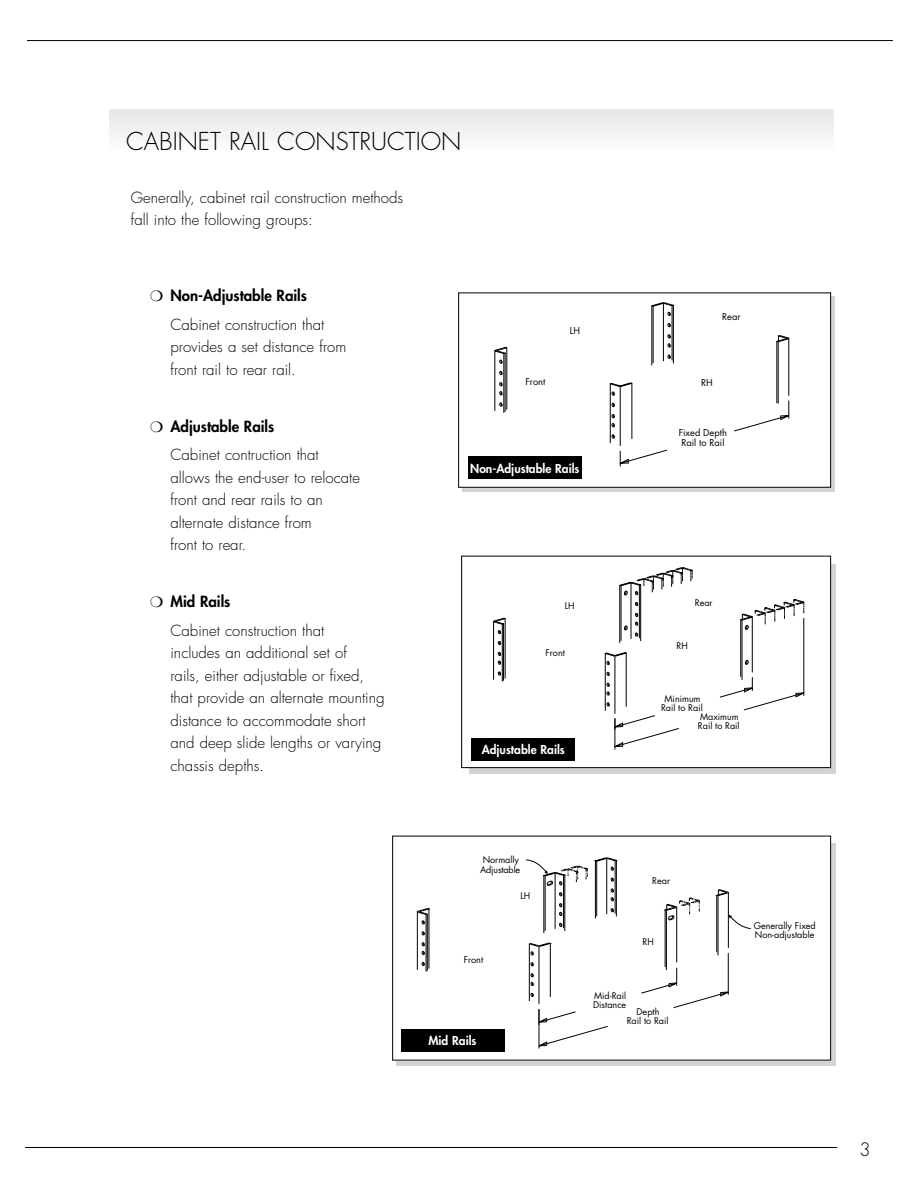
<style>
.page{position:relative;width:918px;height:1188px;background:#fff}
.page>*{position:absolute;margin:0;border:0;box-sizing:border-box;transform-origin:0 0}
.t1{font:300 24px "Futura";color:#000}
.t2{font:300 18px "Futura";color:#000}
.t3{font:300 15px/22.5px "Futura";color:#000}
.t4{font:800 12px "Futura";color:#fff}
.t5{font:9.3px/9.9px "Futura";color:#000}
.t6{font:9px/9px "Futura";color:#000}
.s1{font-weight:800}
</style>
<div class="page">
<hr style="left:27px;top:40px;width:866px;height:1px;background:#000">
<hr style="left:25px;top:1147px;width:812px;height:1px;background:#000">
<div style="left:462px;top:297px;width:373px;height:195px;background:#d1d3d4"></div>
<div style="left:469px;top:564px;width:367px;height:209px;background:linear-gradient(to right,#c3c5c6,#c4c6c7)"></div>
<svg style="left:396px;top:844px;width:439px;height:222px;background:#c1c2c3"></svg>
<div style="left:459px;top:293px;width:372px;height:194px;background:#fff"></div>
<hr style="left:505px;top:353px;width:1px;height:59px;background:#000">
<hr style="left:504px;top:354px;width:1px;height:58px;background:#000">
<hr style="left:507px;top:348px;width:1px;height:61px;background:#000">
<hr style="left:495px;top:351px;width:1px;height:60px;background:#000">
<svg style="left:494px;top:347px;width:14px;height:48px"></svg>
<svg style="left:499px;top:402px;width:4px;height:5px"></svg>
<hr style="left:632px;top:383px;width:1px;height:56px;background:#000">
<hr style="left:610px;top:384px;width:1px;height:59px;background:#000">
<svg style="left:610px;top:382px;width:23px;height:14px"></svg>
<svg style="left:612px;top:403px;width:3px;height:4px"></svg>
<svg style="left:612px;top:414px;width:3px;height:13px"></svg>
<svg style="left:612px;top:434px;width:3px;height:5px"></svg>
<hr style="left:672px;top:306px;width:1px;height:54px;background:#000">
<hr style="left:673px;top:305px;width:1px;height:58px;background:#000">
<hr style="left:653px;top:306px;width:1px;height:57px;background:#000">
<svg style="left:776px;top:335px;width:13px;height:7px"></svg>
<hr style="left:777px;top:341px;width:1px;height:62px;background:#000">
<hr style="left:652px;top:306px;width:1px;height:59px;background:#000">
<hr style="left:663px;top:303px;width:1px;height:58px;background:#000">
<svg style="left:651px;top:302px;width:23px;height:25px"></svg>
<svg style="left:667px;top:334px;width:4px;height:25px"></svg>
<hr style="left:789px;top:338px;width:1px;height:57px;background:#000">
<hr style="left:620px;top:386px;width:1px;height:60px;background:#000">
<hr style="left:778px;top:342px;width:1px;height:61px;background:#000">
<svg style="left:619px;top:450px;width:48px;height:16px"></svg>
<svg style="left:734px;top:401px;width:56px;height:31px"></svg>
<div style="left:458px;top:292px;width:373px;height:196px;border:1px solid #000"></div>
<div style="left:462px;top:556px;width:369px;height:212px;background:#fff"></div>
<hr style="left:503px;top:624px;width:1px;height:56px;background:#000">
<hr style="left:502px;top:624px;width:1px;height:57px;background:#000">
<hr style="left:505px;top:619px;width:1px;height:59px;background:#000">
<hr style="left:493px;top:621px;width:1px;height:58px;background:#000">
<svg style="left:493px;top:618px;width:13px;height:28px"></svg>
<svg style="left:498px;top:652px;width:3px;height:13px"></svg>
<svg style="left:498px;top:672px;width:3px;height:4px"></svg>
<hr style="left:626px;top:653px;width:1px;height:54px;background:#000">
<hr style="left:605px;top:653px;width:1px;height:58px;background:#000">
<svg style="left:605px;top:652px;width:22px;height:14px"></svg>
<svg style="left:607px;top:672px;width:3px;height:4px"></svg>
<svg style="left:606px;top:683px;width:4px;height:13px"></svg>
<hr style="left:639px;top:585px;width:1px;height:53px;background:#000">
<hr style="left:640px;top:585px;width:1px;height:56px;background:#000">
<hr style="left:621px;top:586px;width:1px;height:54px;background:#000">
<hr style="left:740px;top:620px;width:1px;height:57px;background:#000">
<hr style="left:619px;top:585px;width:1px;height:58px;background:#000">
<hr style="left:631px;top:583px;width:1px;height:56px;background:#000">
<svg style="left:635px;top:602px;width:3px;height:24px"></svg>
<svg style="left:635px;top:633px;width:3px;height:4px"></svg>
<hr style="left:752px;top:617px;width:1px;height:55px;background:#000">
<hr style="left:615px;top:656px;width:1px;height:57px;background:#000">
<svg style="left:624px;top:625px;width:4px;height:5px"></svg>
<svg style="left:745px;top:660px;width:4px;height:5px"></svg>
<hr style="left:742px;top:620px;width:1px;height:60px;background:#000">
<svg style="left:740px;top:599px;width:65px;height:32px"></svg>
<svg style="left:619px;top:567px;width:74px;height:28px"></svg>
<hr style="left:615px;top:719px;width:1px;height:30px;background:#000">
<hr style="left:804px;top:618px;width:1px;height:78px;background:#000">
<svg style="left:614px;top:715px;width:65px;height:33px"></svg>
<svg style="left:720px;top:677px;width:85px;height:33px"></svg>
<div style="left:461px;top:556px;width:370px;height:212px;border:1px solid #000"></div>
<div style="left:393px;top:836px;width:438px;height:224px;background:#fff"></div>
<hr style="left:427px;top:914px;width:1px;height:57px;background:#000">
<hr style="left:426px;top:914px;width:1px;height:58px;background:#000">
<hr style="left:429px;top:909px;width:1px;height:60px;background:#000">
<svg style="left:417px;top:908px;width:14px;height:17px"></svg>
<hr style="left:417px;top:912px;width:1px;height:58px;background:#000">
<svg style="left:421px;top:942px;width:4px;height:14px"></svg>
<svg style="left:422px;top:962px;width:3px;height:4px"></svg>
<hr style="left:550px;top:943px;width:1px;height:54px;background:#000">
<hr style="left:529px;top:944px;width:1px;height:57px;background:#000">
<svg style="left:529px;top:943px;width:23px;height:12px"></svg>
<svg style="left:531px;top:962px;width:3px;height:5px"></svg>
<svg style="left:531px;top:973px;width:3px;height:13px"></svg>
<svg style="left:531px;top:993px;width:3px;height:4px"></svg>
<hr style="left:563px;top:875px;width:1px;height:53px;background:#000">
<hr style="left:565px;top:875px;width:1px;height:56px;background:#000">
<hr style="left:545px;top:876px;width:1px;height:55px;background:#000">
<hr style="left:665px;top:910px;width:1px;height:57px;background:#000">
<hr style="left:544px;top:876px;width:1px;height:57px;background:#000">
<hr style="left:555px;top:873px;width:1px;height:56px;background:#000">
<svg style="left:559px;top:923px;width:3px;height:4px"></svg>
<hr style="left:676px;top:907px;width:1px;height:55px;background:#000">
<hr style="left:539px;top:946px;width:1px;height:58px;background:#000">
<hr style="left:666px;top:910px;width:1px;height:60px;background:#000">
<hr style="left:595px;top:861px;width:1px;height:57px;background:#000">
<svg style="left:715px;top:889px;width:14px;height:7px"></svg>
<hr style="left:717px;top:895px;width:1px;height:57px;background:#000">
<hr style="left:728px;top:892px;width:1px;height:56px;background:#000">
<hr style="left:718px;top:896px;width:1px;height:59px;background:#000">
<svg style="left:664px;top:897px;width:36px;height:23px"></svg>
<hr style="left:539px;top:1009px;width:1px;height:40px;background:#000">
<hr style="left:728px;top:953px;width:1px;height:42px;background:#000">
<svg style="left:538px;top:1009px;width:70px;height:39px"></svg>
<svg style="left:641px;top:968px;width:88px;height:40px"></svg>
<svg style="left:526px;top:857px;width:92px;height:60px"></svg>
<svg style="left:728px;top:914px;width:23px;height:15px"></svg>
<div style="left:392px;top:836px;width:439px;height:224px;border:1px solid #000"></div>
<div style="left:469px;top:456px;width:113px;height:23px;background:#000"></div>
<div style="left:471px;top:738px;width:104px;height:23px;background:#000"></div>
<div style="left:401px;top:1029px;width:104px;height:23px;background:#000"></div>
<div style="left:110px;top:110px;width:724px;height:39px;background:#f1f1f2"></div>
<h1 class="t1" style="left:126px;top:127px;width:185px">Cab in et Rail Constr</h1>
<h1 class="t1" style="left:371px;top:127px;width:70px">uction</h1>
<p class="t3" style="left:131px;top:186px;width:274px">Generally, cabinet rail construction methods fall into the following groups:</p>
<p class="t3" style="left:170px;top:282px;width:155px;line-height:28.5px;text-indent:-20px">❍ <span class="s1">Non-Adjustable Rails<br></span>Cabinet construction that</p>
<p class="t3" style="left:170px;top:336px;width:177px">provides a set distance from front rail to rear rail.</p>
<p class="t3" style="left:170px;top:412px;width:150px;line-height:28.5px;text-indent:-20px">❍ <span class="s1">Adjustable Rails<br></span>Cabinet contruction that</p>
<p class="t3" style="left:170px;top:466px;width:191px">allows the end-user to relocate front and rear rails to an alternate distance from<br>front to rear.</p>
<p class="t3" style="left:170px;top:588px;width:155px;line-height:28.5px;text-indent:-20px">❍ <span class="s1">Mid Rails<br></span>Cabinet construction that</p>
<p class="t3" style="left:170px;top:642px;width:216px">includes an additional set of<br>rails, either adjustable or fixed, that provide an alternate mounting distance to accommodate short and deep slide lengths or varying chassis depths.</p>
<p class="t5" style="left:570px;top:326px;width:12px">LH</p>
<p class="t5" style="left:722px;top:312px;width:20px">Rear</p>
<p class="t5" style="left:526px;top:377px;width:21px">Front</p>
<p class="t5" style="left:701px;top:378px;width:13px">RH</p>
<p class="t4" style="left:470px;top:460px;width:111px">Non-Adjustable Rails</p>
<p class="t6" style="left:565px;top:602px;width:11px">LH</p>
<p class="t6" style="left:546px;top:648px;width:21px">Front</p>
<p class="t4" style="left:482px;top:742px;width:85px">Adjustable Rails</p>
<p class="t5" style="left:679px;top:428px;width:50px">Fixed Depth<br>Rail to Rail</p>
<p class="t6" style="left:695px;top:598px;width:19px">Rear</p>
<p class="t6" style="left:677px;top:641px;width:13px">RH</p>
<p class="t6" style="left:665px;top:694px;width:37px">Minimum</p>
<p class="t6" style="left:661px;top:703px;width:43px">Rail to Rail</p>
<p class="t6" style="left:700px;top:712px;width:40px">Maximum</p>
<p class="t6" style="left:698px;top:721px;width:43px">Rail to Rail</p>
<p class="t6" style="left:480px;top:854px;width:42px;line-height:10.4px">Normally<br>Adjustable</p>
<p class="t6" style="left:464px;top:955px;width:21px">Front</p>
<p class="t4" style="left:429px;top:1033px;width:49px">Mid Rails</p>
<p class="t6" style="left:520px;top:891px;width:11px">LH</p>
<p class="t6" style="left:652px;top:876px;width:19px">Rear</p>
<p class="t6" style="left:642px;top:937px;width:13px">RH</p>
<p class="t6" style="left:593px;top:991px;width:35px">Mid-Rail<br>Distance</p>
<p class="t6" style="left:627px;top:1008px;width:43px;text-align:center">Depth<br>Rail to Rail</p>
<p class="t6" style="left:754px;top:921px;width:64px">Generally Fixed<br>Non-adjustable</p>
<p class="t2" style="left:860px;top:1139px;width:13px">3</p>
</div>
